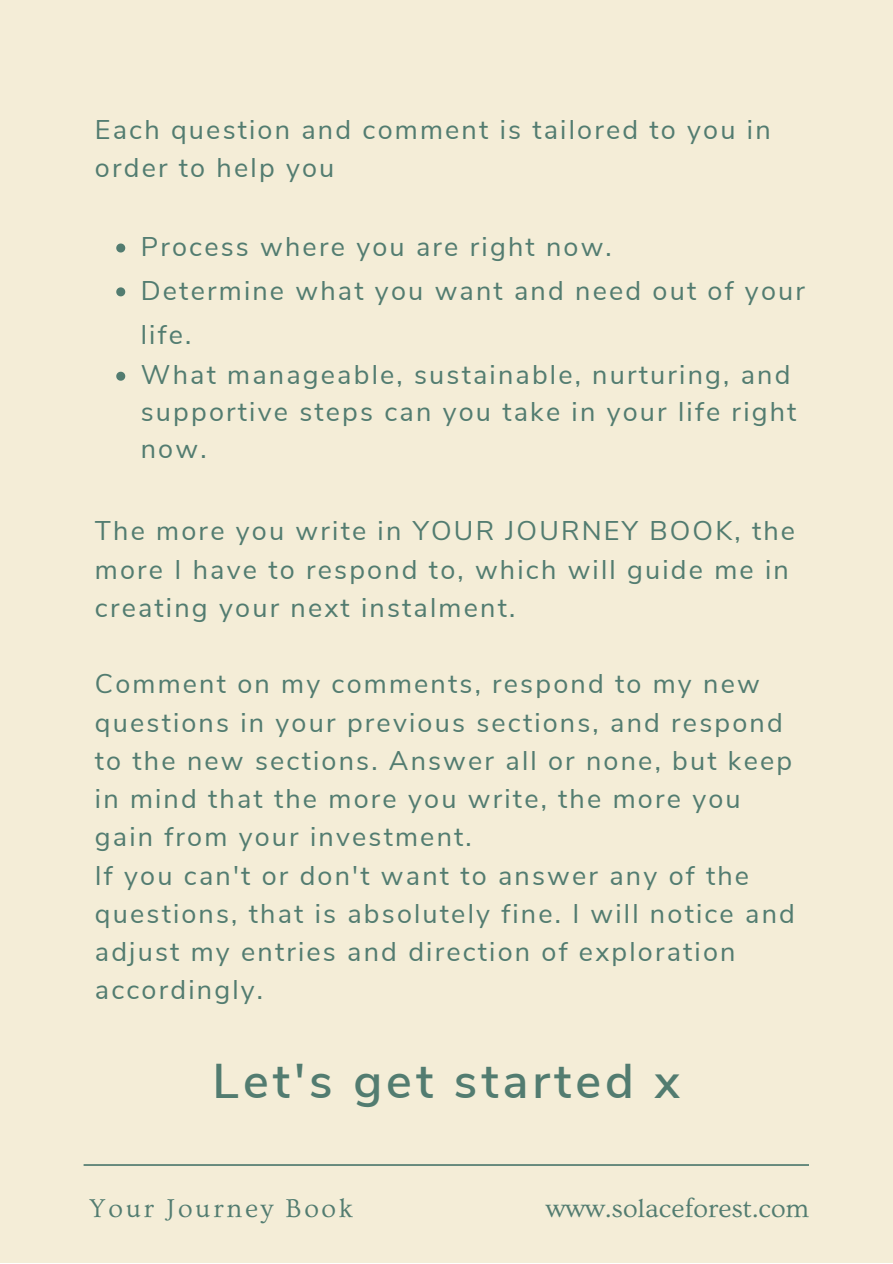
<style>
.page{position:relative;width:893px;height:1264px;background:#fff}
.page>*{position:absolute;margin:0;border:0;box-sizing:border-box;transform-origin:0 0}
.t1{font:600 48.6px "Nunito Sans";letter-spacing:.08em;color:#527c70}
.t2{font:27px/38.2px "Nunito Sans";letter-spacing:.08em;color:#527c70}
.t3{font:27px "Ovo";color:#527c70}
.t4{font:27px "Ovo";letter-spacing:.1em;color:#527c70}
</style>
<div class="page">
<div style="left:0;top:0;width:892px;height:1262px;background:#f4edd7"></div>
<svg style="left:116px;top:243px;width:9px;height:9px"></svg>
<svg style="left:116px;top:287px;width:9px;height:9px"></svg>
<svg style="left:116px;top:372px;width:9px;height:9px"></svg>
<svg style="left:84px;top:1164px;width:725px;height:1px"></svg>
<p class="t2" style="left:95px;top:111px;width:677px">Each question and comment is tailored to you in order to help you</p>
<p class="t2" style="left:141px;top:228px;width:472px">Process where you are right now.</p>
<p class="t2" style="left:141px;top:269px;width:665px;line-height:43.8px">Determine what you want and need out of your life.</p>
<p class="t2" style="left:141px;top:357px;width:657px;line-height:37px">What manageable, sustainable, nurturing, and supportive steps can you take in your life right now.</p>
<p class="t2" style="left:95px;top:512px;width:701px">The more you write in YOUR JOURNEY BOOK, the more I have to respond to, which will guide me in creating your next instalment.</p>
<p class="t2" style="left:95px;top:665px;width:698px">Comment on my comments, respond to my new questions in your previous sections, and respond to the new sections. Answer all or none, but keep in mind that the more you write, the more you gain from your investment.</p>
<p class="t2" style="left:95px;top:856px;width:701px">If you can't or don't want to answer any of the questions, that is absolutely fine. I will notice and adjust my entries and direction of exploration accordingly.</p>
<p class="t1" style="left:212px;top:1048px;width:469px">Let's get started x</p>
<p class="t4" style="left:89px;top:1193px;width:265px">Your Journey Book</p>
<p class="t3" style="left:545px;top:1193px;width:265px">www.solaceforest.com</p>
</div>
